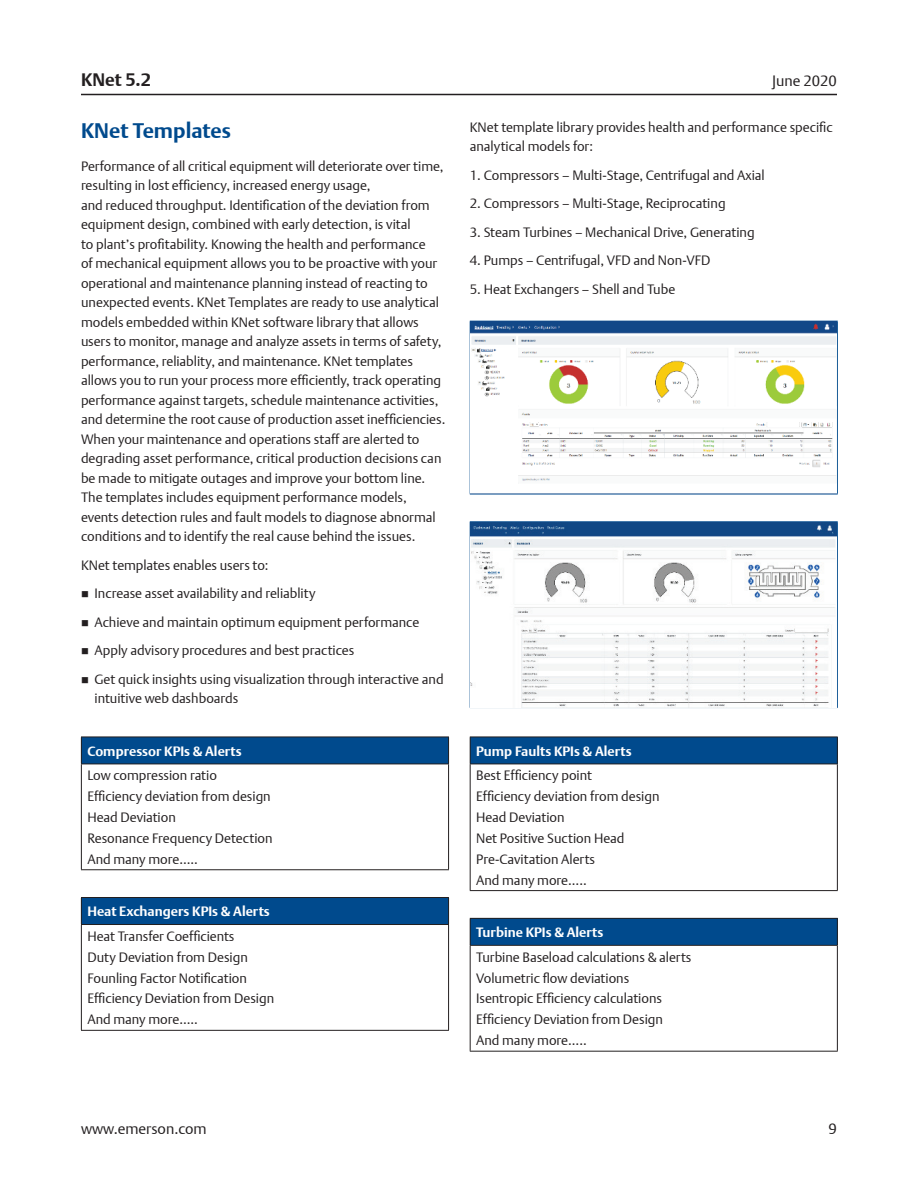
<style>
.page{position:relative;width:918px;height:1188px;background:#fff}
.page>*{position:absolute;margin:0;border:0;box-sizing:border-box;transform-origin:0 0}
.Subhead_1{font:700 21px "DTL Argo T";color:#004a8d}
.t1{font:700 18px "DTL Argo T";color:#231f20}
.t2{font:15px "DTL Argo T Light";color:#231f20}
.Body_Text{font:13.5px/19.5px "DTL Argo T Light";color:#231f20}
.Table_Text{font:13.5px "DTL Argo T Light";color:#231f20}
.Table_Text-2{font:700 13.5px "DTL Argo T";color:#fff}
</style>
<div class="page">
<hr style="left:81px;top:94px;width:756px;height:1px;background:#231f20">
<hr style="left:470px;top:494px;width:368px;height:1px;background:#004a8d">
<hr style="left:470px;top:321px;width:368px;height:1px;background:#004a8d">
<hr style="left:470px;top:322px;width:1px;height:172px;background:#004a8d">
<hr style="left:837px;top:322px;width:1px;height:172px;background:#004a8d">
<img style="left:471px;top:322px;width:366px;height:172px">
<hr style="left:470px;top:707px;width:368px;height:1px;background:#004a8d">
<hr style="left:470px;top:521px;width:368px;height:1px;background:#004a8d">
<hr style="left:470px;top:522px;width:1px;height:185px;background:#004a8d">
<hr style="left:837px;top:522px;width:1px;height:185px;background:#004a8d">
<img style="left:471px;top:522px;width:365px;height:185px">
<div style="left:81px;top:737px;width:368px;height:27px;background:#004a8d"></div>
<hr style="left:81px;top:737px;width:368px;height:1px;background:#231f20">
<svg style="left:81px;top:737px;width:1px;height:27px"></svg>
<svg style="left:448px;top:737px;width:1px;height:27px"></svg>
<hr style="left:81px;top:764px;width:368px;height:1px;background:#231f20">
<hr style="left:81px;top:764px;width:1px;height:105px;background:#231f20">
<hr style="left:448px;top:764px;width:1px;height:105px;background:#231f20">
<hr style="left:81px;top:869px;width:368px;height:1px;background:#231f20">
<div style="left:81px;top:898px;width:368px;height:27px;background:#004a8d"></div>
<hr style="left:81px;top:897px;width:368px;height:1px;background:#231f20">
<svg style="left:81px;top:898px;width:1px;height:26px"></svg>
<svg style="left:448px;top:898px;width:1px;height:26px"></svg>
<hr style="left:81px;top:924px;width:368px;height:1px;background:#231f20">
<hr style="left:81px;top:925px;width:1px;height:105px;background:#231f20">
<hr style="left:448px;top:925px;width:1px;height:105px;background:#231f20">
<hr style="left:81px;top:1030px;width:368px;height:1px;background:#231f20">
<div style="left:470px;top:737px;width:367px;height:27px;background:#004a8d"></div>
<hr style="left:470px;top:737px;width:368px;height:1px;background:#231f20">
<svg style="left:470px;top:737px;width:1px;height:27px"></svg>
<svg style="left:837px;top:737px;width:1px;height:27px"></svg>
<hr style="left:470px;top:764px;width:368px;height:1px;background:#231f20">
<hr style="left:470px;top:764px;width:1px;height:126px;background:#231f20">
<hr style="left:837px;top:764px;width:1px;height:126px;background:#231f20">
<hr style="left:470px;top:890px;width:368px;height:1px;background:#231f20">
<div style="left:470px;top:918px;width:367px;height:27px;background:#004a8d"></div>
<hr style="left:470px;top:918px;width:368px;height:1px;background:#231f20">
<svg style="left:470px;top:919px;width:1px;height:26px"></svg>
<svg style="left:837px;top:919px;width:1px;height:26px"></svg>
<hr style="left:470px;top:945px;width:368px;height:1px;background:#231f20">
<hr style="left:470px;top:946px;width:1px;height:105px;background:#231f20">
<hr style="left:837px;top:946px;width:1px;height:105px;background:#231f20">
<hr style="left:470px;top:1051px;width:368px;height:1px;background:#231f20">
<h2 class="t1" style="left:81px;top:69px;width:72px">KNet 5.2</h2>
<p class="t2" style="left:772px;top:72px;width:66px">June 2020</p>
<p class="Subhead_1" style="left:81px;top:118px;width:152px">KNet Templates</p>
<p class="Body_Text" style="left:81px;top:156px;width:366px">Performance of all critical equipment will deteriorate over time, resulting in lost efficiency, increased energy usage,<br>and reduced throughput. Identification of the deviation from equipment design, combined with early detection, is vital<br>to plant’s profitability. Knowing the health and performance<br>of mechanical equipment allows you to be proactive with your operational and maintenance planning instead of reacting to unexpected events. KNet Templates are ready to use analytical models embedded within KNet software library that allows users to monitor, manage and analyze assets in terms of safety, performance, reliablity, and maintenance. KNet templates allows you to run your process more efficiently, track operating performance against targets, schedule maintenance activities, and determine the root cause of production asset inefficiencies.<br>When your maintenance and operations staff are alerted to degrading asset performance, critical production decisions can be made to mitigate outages and improve your bottom line.<br>The templates includes equipment performance models, events detection rules and fault models to diagnose abnormal conditions and to identify the real cause behind the issues.</p>
<p class="Body_Text" style="left:81px;top:555px;width:189px">KNet templates enables users to:</p>
<p class="Body_Text" style="left:94px;top:584px;width:223px">Increase asset availability and reliablity</p>
<p class="Body_Text" style="left:94px;top:612px;width:326px">Achieve and maintain optimum equipment performance</p>
<p class="Body_Text" style="left:94px;top:640px;width:261px">Apply advisory procedures and best practices</p>
<p class="Body_Text" style="left:94px;top:669px;width:351px">Get quick insights using visualization through interactive and intuitive web dashboards</p>
<p class="Table_Text-2" style="left:87px;top:743px;width:156px">Compressor KPIs &amp; Alerts</p>
<p class="Table_Text" style="left:87px;top:768px;width:131px">Low compression ratio</p>
<p class="Table_Text" style="left:87px;top:788px;width:185px">Efficiency deviation from design</p>
<p class="Table_Text" style="left:87px;top:809px;width:90px">Head Deviation</p>
<p class="Table_Text" style="left:87px;top:830px;width:187px">Resonance Frequency Detection</p>
<p class="Table_Text" style="left:87px;top:851px;width:112px">And many more…..</p>
<p class="Table_Text-2" style="left:87px;top:903px;width:184px">Heat Exchangers KPIs &amp; Alerts</p>
<p class="Table_Text" style="left:87px;top:928px;width:149px">Heat Transfer Coefficients</p>
<p class="Table_Text" style="left:87px;top:949px;width:162px">Duty Deviation from Design</p>
<p class="Table_Text" style="left:87px;top:970px;width:161px">Founling Factor Notification</p>
<p class="Table_Text" style="left:87px;top:991px;width:188px">Efficiency Deviation from Design</p>
<p class="Table_Text" style="left:87px;top:1011px;width:112px">And many more…..</p>
<p class="Body_Text" style="left:470px;top:117px;width:364px">KNet template library provides health and performance specific analytical models for:</p>
<p class="Body_Text" style="left:470px;top:165px;width:296px">1. Compressors – Multi-Stage, Centrifugal and Axial</p>
<p class="Body_Text" style="left:470px;top:194px;width:257px">2. Compressors – Multi-Stage, Reciprocating</p>
<p class="Body_Text" style="left:470px;top:222px;width:286px">3. Steam Turbines – Mechanical Drive, Generating</p>
<p class="Body_Text" style="left:470px;top:251px;width:242px">4. Pumps – Centrifugal, VFD and Non-VFD</p>
<p class="Body_Text" style="left:470px;top:279px;width:207px">5. Heat Exchangers – Shell and Tube</p>
<p class="Table_Text-2" style="left:476px;top:743px;width:157px">Pump Faults KPIs &amp; Alerts</p>
<p class="Table_Text" style="left:476px;top:768px;width:117px">Best Efficiency point</p>
<p class="Table_Text" style="left:476px;top:788px;width:185px">Efficiency deviation from design</p>
<p class="Table_Text" style="left:476px;top:809px;width:90px">Head Deviation</p>
<p class="Table_Text" style="left:476px;top:830px;width:150px">Net Positive Suction Head</p>
<p class="Table_Text" style="left:476px;top:851px;width:121px">Pre-Cavitation Alerts</p>
<p class="Table_Text" style="left:476px;top:872px;width:112px">And many more…..</p>
<p class="Table_Text-2" style="left:476px;top:924px;width:129px">Turbine KPIs &amp; Alerts</p>
<p class="Table_Text" style="left:476px;top:949px;width:217px">Turbine Baseload calculations &amp; alerts</p>
<p class="Table_Text" style="left:476px;top:970px;width:155px">Volumetric flow deviations</p>
<p class="Table_Text" style="left:476px;top:991px;width:187px">Isentropic Efficiency calculations</p>
<p class="Table_Text" style="left:476px;top:1011px;width:188px">Efficiency Deviation from Design</p>
<p class="Table_Text" style="left:476px;top:1032px;width:112px">And many more…..</p>
<p class="t2" style="left:81px;top:1120px;width:127px">www.emerson.com</p>
<p class="t2" style="left:829px;top:1120px;width:10px">9</p>
</div>
